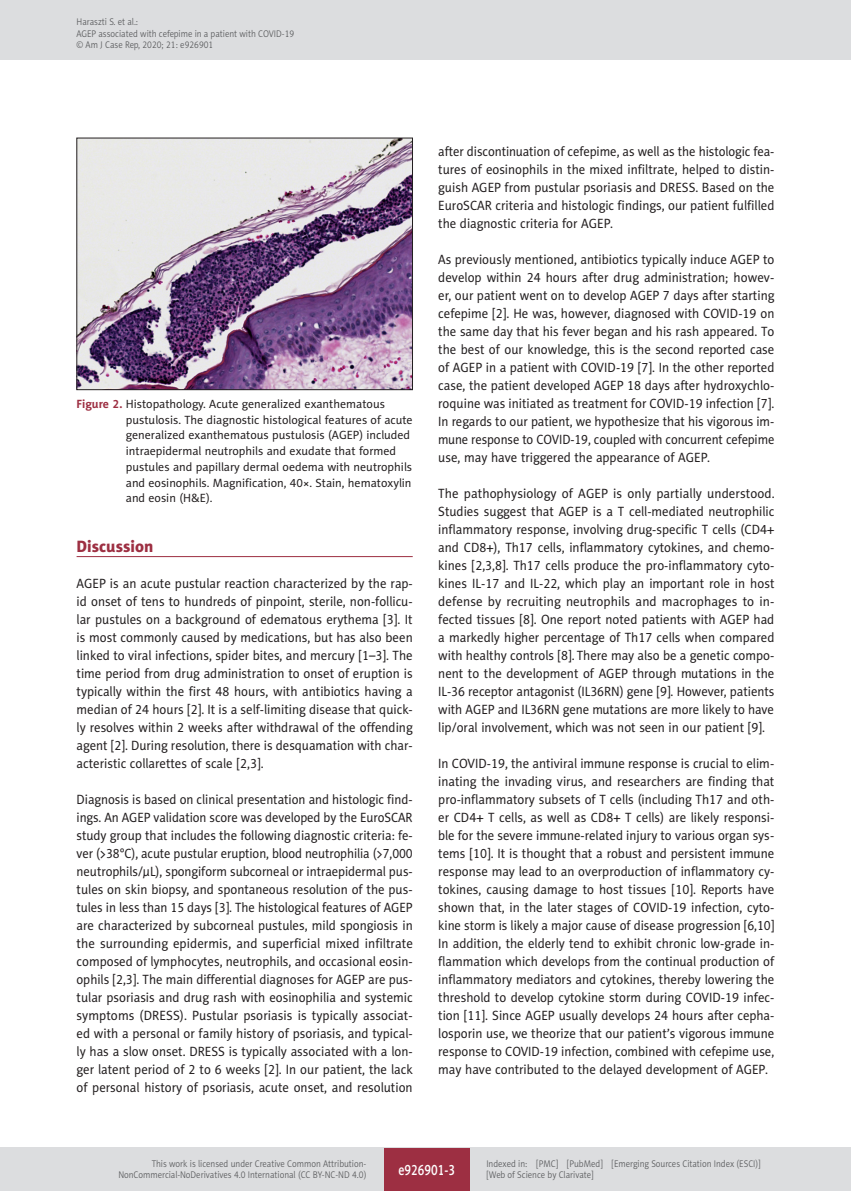
<style>
.page{position:relative;width:851px;height:1191px;background:#fff}
.page>*{position:absolute;margin:0;border:0;box-sizing:border-box;transform-origin:0 0}
.AJCR_Headline_1{font:16.5px "Naomi Sans EFN Heavy";color:#9d2f42}
.AJCR_e-PAGINA{font:15px "Naomi Sans EFN Medium";color:#fff;scale:.8 1}
.AJCR_Body{font:13.5px/18px "Naomi Sans EFN";color:#231f20;text-align:justify;scale:.95 1}
.AJCR_Body-2{font:13.5px/18px "Naomi Sans EFN";color:#231f20;text-align:justify;scale:.94 1}
.AJCR_Body-3{font:13.5px/18px "Naomi Sans EFN";color:#231f20;text-align:justify;scale:.96 1}
.AJCR_Rycina_tytul{font:12px/15.8px "Naomi Sans EFN";color:#231f20}
.AJCR_pagina_zywa{font:9.75px/11.2px "Naomi Sans EFN Light";color:#57585a;scale:.9 1}
.AJCR_pagina_sygnatur{font:9.75px "Naomi Sans EFN Light";color:#57585a;scale:.9 1}
.s1{font-weight:700;color:#9d2f42}
</style>
<div class="page">
<hr style="left:77px;top:556px;width:335px;height:1px;background:#9d2f42">
<img style="left:79px;top:140px;width:331px;height:248px">
<div style="left:77px;top:138px;width:335px;height:252px;border:1px solid #231f20"></div>
<div style="left:0;top:0;width:850px;height:60px;background:#dcdddf"></div>
<div style="left:0;top:1148px;width:850px;height:43px;background:#dcdddf"></div>
<div style="left:384px;top:1147px;width:85px;height:43px;background:#9d2f42"></div>
<p class="AJCR_pagina_zywa" style="left:77px;top:16px;width:243px">Haraszti S. et al.:<br>AGEP associated with cefepime in a patient with COVID-19</p>
<p class="AJCR_pagina_sygnatur" style="left:77px;top:39px;width:153px">© Am J Case Rep, 2020; 21: e926901</p>
<p class="AJCR_Rycina_tytul" style="left:126px;top:396px;width:288px;text-indent:-49px"><span class="s1">Figure 2.</span> Histopathology. Acute generalized exanthematous pustulosis. The diagnostic histological features of acute generalized exanthematous pustulosis (AGEP) included intraepidermal neutrophils and exudate that formed pustules and papillary dermal oedema with neutrophils and eosinophils. Magnification, 40×. Stain, hematoxylin and eosin (H&amp;E).</p>
<p class="AJCR_Headline_1" style="left:77px;top:536px;width:78px">Discussion</p>
<p class="AJCR_Body" style="left:77px;top:574px;width:355px">AGEP is an acute pustular reaction characterized by the rap&shy;id onset of tens to hundreds of pinpoint, sterile, non-follicu&shy;lar pustules on a background of edematous erythema [3]. It is most commonly caused by medications, but has also been linked to viral infections, spider bites, and mercury [1–3]. The time period from drug administration to onset of eruption is typically within the first 48 hours, with antibiotics having a median of 24 hours [2]. It is a self-limiting disease that quick&shy;ly resolves within 2 weeks after withdrawal of the offending agent [2]. During resolution, there is desquamation with char&shy;acteristic collarettes of scale [2,3].</p>
<p class="AJCR_Body-2" style="left:77px;top:790px;width:359px">Diagnosis is based on clinical presentation and histologic find&shy;ings. An AGEP validation score was developed by the EuroSCAR study group that includes the following diagnostic criteria: fe&shy;ver (&gt;38°C), acute pustular eruption, blood neutrophilia (&gt;7,000 neutrophils/µL), spongiform subcorneal or intraepidermal pus&shy;tules on skin biopsy, and spontaneous resolution of the pus&shy;tules in less than 15 days [3]. The histological features of AGEP are characterized by subcorneal pustules, mild spongiosis in the surrounding epidermis, and superficial mixed infiltrate composed of lymphocytes, neutrophils, and occasional eosin&shy;ophils [2,3]. The main differential diagnoses for AGEP are pus&shy;tular psoriasis and drug rash with eosinophilia and systemic symptoms (DRESS). Pustular psoriasis is typically associat&shy;ed with a personal or family history of psoriasis, and typical&shy;ly has a slow onset. DRESS is typically associated with a lon&shy;ger latent period of 2 to 6 weeks [2]. In our patient, the lack of personal history of psoriasis, acute onset, and resolution</p>
<p class="AJCR_Body-2" style="left:438px;top:142px;width:359px">after discontinuation of cefepime, as well as the histologic fea&shy;tures of eosinophils in the mixed infiltrate, helped to distin&shy;guish AGEP from pustular psoriasis and DRESS. Based on the EuroSCAR criteria and histologic findings, our patient fulfilled the diagnostic criteria for AGEP.</p>
<p class="AJCR_Body" style="left:438px;top:250px;width:355px">As previously mentioned, antibiotics typically induce AGEP to develop within 24 hours after drug administration; howev&shy;er, our patient went on to develop AGEP 7 days after starting cefepime [2]. He was, however, diagnosed with COVID-19 on the same day that his fever began and his rash appeared. To the best of our knowledge, this is the second reported case of AGEP in a patient with COVID-19 [7]. In the other reported case, the patient developed AGEP 18 days after hydroxychlo&shy;roquine was initiated as treatment for COVID-19 infection [7].<br>In regards to our patient, we hypothesize that his vigorous im&shy;mune response to COVID-19, coupled with concurrent cefepime use, may have triggered the appearance of AGEP.</p>
<p class="AJCR_Body-3" style="left:438px;top:484px;width:352px">The pathophysiology of AGEP is only partially understood.<br>Studies suggest that AGEP is a T cell-mediated neutrophilic inflammatory response, involving drug-specific T cells (CD4+ and CD8+), Th17 cells, inflammatory cytokines, and chemo&shy;kines [2,3,8]. Th17 cells produce the pro-inflammatory cyto&shy;kines IL-17 and IL-22, which play an important role in host defense by recruiting neutrophils and macrophages to in&shy;fected tissues [8]. One report noted patients with AGEP had a markedly higher percentage of Th17 cells when compared with healthy controls [8]. There may also be a genetic compo&shy;nent to the development of AGEP through mutations in the IL-36 receptor antagonist (IL36RN) gene [9]. However, patients with AGEP and IL36RN gene mutations are more likely to have lip/oral involvement, which was not seen in our patient [9].</p>
<p class="AJCR_Body" style="left:438px;top:754px;width:355px">In COVID-19, the antiviral immune response is crucial to elim&shy;inating the invading virus, and researchers are finding that pro-inflammatory subsets of T cells (including Th17 and oth&shy;er CD4+ T cells, as well as CD8+ T cells) are likely responsi&shy;ble for the severe immune-related injury to various organ sys&shy;tems [10]. It is thought that a robust and persistent immune response may lead to an overproduction of inflammatory cy&shy;tokines, causing damage to host tissues [10]. Reports have shown that, in the later stages of COVID-19 infection, cyto&shy;kine storm is likely a major cause of disease progression [6,10] In addition, the elderly tend to exhibit chronic low-grade in&shy;flammation which develops from the continual production of inflammatory mediators and cytokines, thereby lowering the threshold to develop cytokine storm during COVID-19 infec&shy;tion [11]. Since AGEP usually develops 24 hours after cepha&shy;losporin use, we theorize that our patient’s vigorous immune response to COVID-19 infection, combined with cefepime use, may have contributed to the delayed development of AGEP.</p>
<p class="AJCR_pagina_zywa" style="left:118px;top:1158px;width:277px;text-align:right">This work is licensed under Creative Common Attribution-<br>NonCommercial-NoDerivatives 4.0 International (CC BY-NC-ND 4.0)</p>
<p class="AJCR_e-PAGINA" style="left:398px;top:1160px;width:72px">e926901-3</p>
<p class="AJCR_pagina_zywa" style="left:486px;top:1158px;width:306px">Indexed in: [PMC] [PubMed] [Emerging Sources Citation Index (ESCI)] [Web of Science by Clarivate]</p>
</div>
